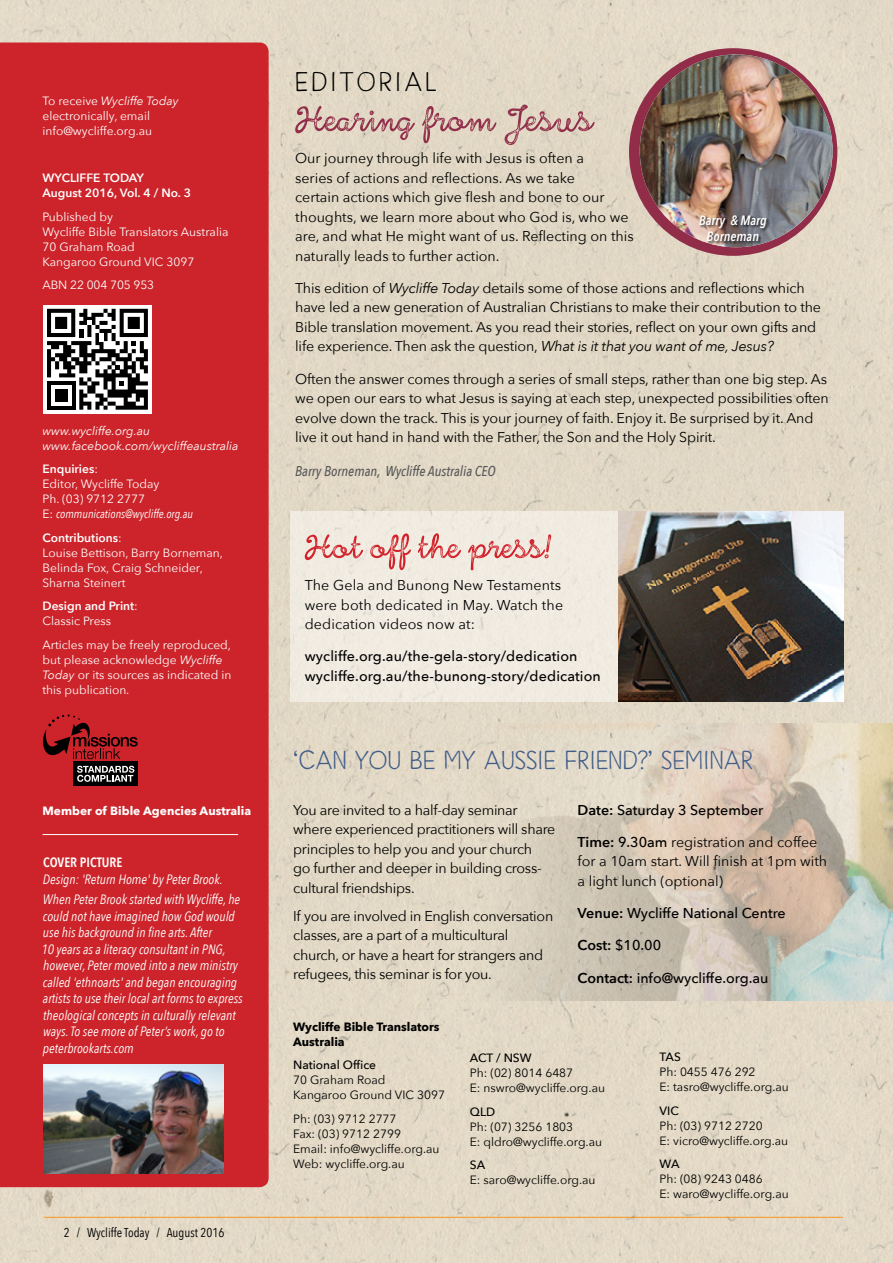
<style>
.page{position:relative;width:893px;height:1263px;background:#e2d8c6}
.page>*{position:absolute;margin:0;border:0;box-sizing:border-box;transform-origin:0 0}
.t1{font:73.5px "HMS Gilbert Script Printed";color:#912d49}
.t2{font:69px "HMS Gilbert Script Printed";color:#d2222b}
.t3{font:43.5px "HMS Gilbert Sans";letter-spacing:.075em;color:#000}
.t4{font:42px "HMS Gilbert Sans";color:#415d89}
.t5{font:14.25px/19.5px "Avenir Next";letter-spacing:-.01em;color:#000}
.t6{font:500 14.25px/19.5px "Avenir Next";color:#000}
.t7{font:14.25px/19.5px "Avenir Next";letter-spacing:.01em;color:#000}
.t8{font:italic 500 14.25px "Avenir Next Condensed";color:#58585a}
.t9{font:italic 13.5px/16.5px "Avenir Next Condensed";color:#fff}
.t10{font:italic 600 13.5px/16.5px "Avenir Next Condensed";color:#fff;text-align:center}
.t11{font:600 13.5px "Avenir Next Condensed";color:#fff}
.t12{font:12.75px "Avenir Next Condensed";color:#000}
.t13{font:12px/15px "Avenir Next";color:#fff}
.t14{font:12px/15px "Avenir Next";color:#000}
.t15{font:600 12px/15px "Avenir Next";color:#fff}
.t16{font:italic 12px/15px "Avenir Next";color:#fff}
.t17{font:500 12px "Avenir Next";color:#000}
.t18{font:700 12px/15px "Avenir Next";color:#000}
.t19{font:italic 12px "Avenir Next Condensed";color:#fff}
.t20{font:700 12px "Avenir Next";color:#fff}
.s1{font-style:italic}
.s2{font-weight:600}
.s3{font-family:"Avenir Next";font-style:normal}
.s4{font-weight:400}
.s5{font-weight:500}
</style>
<div class="page">
<div style="left:0;top:42px;width:269px;height:1146px;background:#cc242a"></div>
<svg style="left:43px;top:714px;width:95px;height:45px;background:#9f1c20"></svg>
<div style="left:73px;top:762px;width:65px;height:24px;background:#000"></div>
<svg style="left:77px;top:766px;width:57px;height:16px"></svg>
<img style="left:44px;top:1064px;width:180px;height:109px">
<hr style="left:43px;top:834px;width:195px;height:1px;background:#fff">
<div style="left:43px;top:305px;width:109px;height:109px;background:#fff"></div>
<svg style="left:47px;top:309px;width:101px;height:101px"></svg>
<div style="left:290px;top:511px;width:553px;height:191px;background:#f1ebe1"></div>
<div style="left:629px;top:48px;width:208px;height:208px;background:#912d49;border-radius:50%"></div>
<img style="left:640px;top:54px;width:193px;height:193px;border-radius:96px">
<div style="left:699px;top:215px;width:71px;height:29px;background:#000;opacity:.7"></div>
<img style="left:473px;top:724px;width:419px;height:277px">
<img style="left:618px;top:511px;width:225px;height:191px">
<hr style="left:44px;top:1217px;width:799px;height:1px;background:#f8961c">
<p class="t13" style="left:43px;top:94px;width:138px">To receive <span class="s1">Wycliffe Today </span>electronically, email info@wycliffe.org.au</p>
<p class="t15" style="left:43px;top:170px;width:150px">WYCLIFFE TODAY<br>August 2016, Vol. 4 / No. 3</p>
<p class="t13" style="left:43px;top:209px;width:187px">Published by<br>Wycliffe Bible Translators Australia<br>70 Graham Road<br>Kangaroo Ground VIC 3097</p>
<p class="t13" style="left:43px;top:278px;width:113px">ABN 22 004 705 953</p>
<p class="t16" style="left:43px;top:423px;width:198px">www.wycliffe.org.au www.facebook.com/wycliffeaustralia</p>
<p class="t13" style="left:43px;top:461px;width:118px"><span class="s2">Enquiries</span>:<br>Editor, Wycliffe Today<br>Ph. (03) 9712 2777</p>
<p class="t19" style="left:43px;top:507px;width:152px"><span class="s3">E:</span> communications@wycliffe.org.au</p>
<p class="t13" style="left:43px;top:530px;width:182px"><span class="s2">Contributions</span>:<br>Louise Bettison, Barry Borneman,<br>Belinda Fox, Craig Schneider,<br>Sharna Steinert</p>
<p class="t15" style="left:43px;top:598px;width:97px">Design and Print<span class="s4">:<br>Classic Press</span></p>
<p class="t13" style="left:43px;top:637px;width:190px">Articles may be freely reproduced, but please acknowledge <span class="s1">Wycliffe<br>Today</span> or its sources as indicated in this publication.</p>
<p class="t20" style="left:43px;top:803px;width:210px">Member of Bible Agencies Australia</p>
<p class="t11" style="left:43px;top:854px;width:81px">COVER PICTURE</p>
<p class="t9" style="left:43px;top:868px;width:199px;line-height:20.7px">Design: 'Return Home' by Peter Brook.<br>When Peter Brook started with Wycliffe, he</p>
<p class="t9" style="left:41px;top:908px;width:203px">could not have imagined how God would use his background in fine arts. After<br>10 years as a literacy consultant in PNG, however, Peter moved into a new ministry called 'ethnoarts' and began encouraging artists to use their local art forms to express theological concepts in culturally relevant ways. To see more of Peter’s work, go to peterbrookarts.com</p>
<p class="t12" style="left:64px;top:1225px;width:162px">2 / Wycliffe Today / August 2016</p>
<h3 class="t3" style="left:295px;top:63px;width:143px">EDITORIAL</h3>
<h1 class="t1" style="left:295px;top:63px;width:299px">Hearing from Jesus</h1>
<p class="t5" style="left:295px;top:149px;width:340px">Our journey through life with Jesus is often a<br>series of actions and reflections. As we take<br>certain actions which give flesh and bone to our thoughts, we learn more about who God is, who we are, and what He might want of us. Reflecting on this naturally leads to further action.</p>
<p class="t5" style="left:295px;top:278px;width:527px">This edition of <span class="s1">Wycliffe Today</span> details some of those actions and reflections which have led a new generation of Australian Christians to make their contribution to the Bible translation movement. As you read their stories, reflect on your own gifts and life experience. Then ask the question, <span class="s1">What is it that you want of me, Jesus?</span></p>
<p class="t5" style="left:295px;top:369px;width:535px">Often the answer comes through a series of small steps, rather than one big step. As we open our ears to what Jesus is saying at each step, unexpected possibilities often evolve down the track. This is your journey of faith. Enjoy it. Be surprised by it. And live it out hand in hand with the Father, the Son and the Holy Spirit.</p>
<p class="t8" style="left:295px;top:462px;width:202px">Barry Borneman, Wycliffe Australia CEO</p>
<p class="t10" style="left:699px;top:212px;width:70px">Barry &amp; Marg<br>Borneman</p>
<h2 class="t2" style="left:305px;top:494px;width:246px">Hot off the press!</h2>
<p class="t7" style="left:305px;top:575px;width:260px">The Gela and Bunong New Testaments were both dedicated in May. Watch the dedication videos now at:</p>
<p class="t6" style="left:305px;top:647px;width:298px">wycliffe.org.au/the-gela-story/dedication wycliffe.org.au/the-bunong-story/dedication</p>
<h3 class="t4" style="left:293px;top:742px;width:462px">‘Can you be my Aussie friend?’ seminar</h3>
<p class="t5" style="left:293px;top:800px;width:264px">You are invited to a half-day seminar where experienced practitioners will share principles to help you and your church<br>go further and deeper in building cross&shy;cultural friendships.</p>
<p class="t5" style="left:293px;top:906px;width:262px">If you are involved in English conversation classes, are a part of a multicultural church, or have a heart for strangers and refugees, this seminar is for you.</p>
<p class="t6" style="left:578px;top:800px;width:187px"><span class="s2">Date:</span> Saturday 3 September</p>
<p class="t5" style="left:578px;top:832px;width:251px"><span class="s2">Time:</span> <span class="s5">9.30am</span> registration and coffee for a 10am start. Will finish at 1pm with a light lunch (optional)</p>
<p class="t6" style="left:578px;top:903px;width:210px"><span class="s2">Venue:</span> Wycliffe National Centre</p>
<p class="t6" style="left:578px;top:935px;width:85px"><span class="s2">Cost:</span> $10.00</p>
<p class="t6" style="left:578px;top:968px;width:192px"><span class="s2">Contact:</span> info@wycliffe.org.au</p>
<p class="t18" style="left:293px;top:1019px;width:148px">Wycliffe Bible Translators<br>Australia</p>
<p class="t17" style="left:293px;top:1058px;width:84px">National Office</p>
<p class="t14" style="left:293px;top:1073px;width:153px">70 Graham Road<br>Kangaroo Ground VIC 3097</p>
<p class="t14" style="left:293px;top:1111px;width:148px">Ph: (03) 9712 2777<br>Fax: (03) 9712 2799<br>Email: info@wycliffe.org.au<br>Web: wycliffe.org.au</p>
<p class="t17" style="left:470px;top:1051px;width:63px">ACT / NSW</p>
<p class="t14" style="left:470px;top:1065px;width:137px">Ph: (02) 8014 6487<br>E: nswro@wycliffe.org.au</p>
<p class="t17" style="left:470px;top:1104px;width:27px">QLD</p>
<p class="t14" style="left:470px;top:1119px;width:134px">Ph: (07) 3256 1803<br>E: qldro@wycliffe.org.au</p>
<p class="t17" style="left:470px;top:1158px;width:17px">SA</p>
<p class="t14" style="left:470px;top:1172px;width:127px">E: saro@wycliffe.org.au</p>
<p class="t17" style="left:659px;top:1050px;width:23px">TAS</p>
<p class="t14" style="left:659px;top:1064px;width:131px">Ph: 0455 476 292<br>E: tasro@wycliffe.org.au</p>
<p class="t17" style="left:659px;top:1103px;width:21px">VIC</p>
<p class="t14" style="left:659px;top:1118px;width:130px">Ph: (03) 9712 2720<br>E: vicro@wycliffe.org.au</p>
<p class="t17" style="left:659px;top:1157px;width:22px">WA</p>
<p class="t14" style="left:659px;top:1171px;width:131px">Ph: (08) 9243 0486<br>E: waro@wycliffe.org.au</p>
</div>
